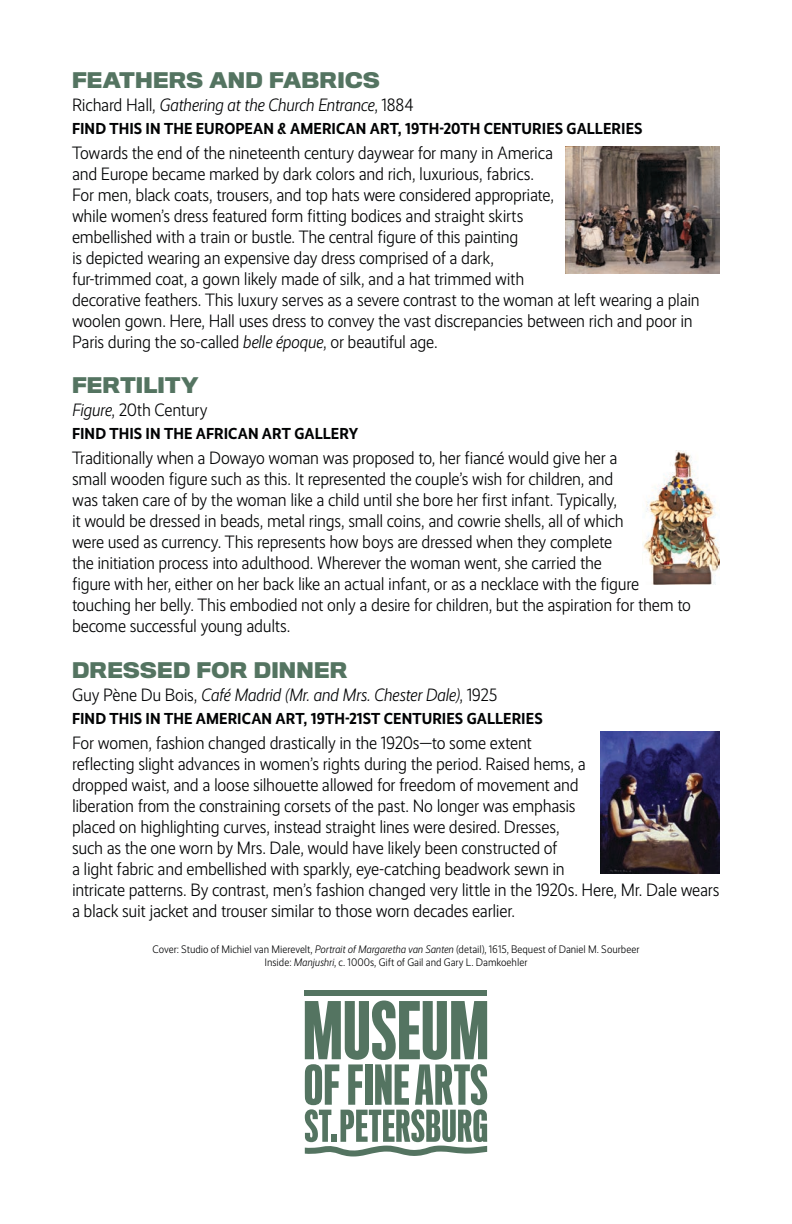
<style>
.page{position:relative;width:792px;height:1224px;background:#fff}
.page>*{position:absolute;margin:0;border:0;box-sizing:border-box;transform-origin:0 0}
.t1{font:700 20px "Titling Gothic FB";letter-spacing:.015em;color:#547461}
.t2{font:300 18px/21px "Realist Narrow";letter-spacing:-.015em;color:#020304}
.t3{font:italic 300 18px "Realist Narrow";letter-spacing:-.015em;color:#020304}
.t4{font:700 16px "Realist Narrow";letter-spacing:.005em;color:#020304}
.t5{font:300 11px/13.2px "Realist Narrow";color:#020304;text-align:center}
.s1{font-style:normal}
.s2{font-style:italic}
</style>
<div class="page">
<div style="left:305px;top:990px;width:182px;height:6px;background:#547461"></div>
<svg style="left:305px;top:1001px;width:182px;height:156px"></svg>
<img style="left:565px;top:147px;width:155px;height:126px">
<img style="left:643px;top:451px;width:77px;height:133px">
<img style="left:601px;top:732px;width:119px;height:141px">
<p class="t1" style="left:72px;top:68px;width:309px">FEATHERS AND FABRICS</p>
<p class="t3" style="left:72px;top:95px;width:343px"><span class="s1">Richard Hall,</span> Gathering at the Church Entrance<span class="s1">, 1884</span></p>
<p class="t4" style="left:72px;top:119px;width:572px">FIND THIS IN THE EUROPEAN &amp; AMERICAN ART, 19TH-20TH CENTURIES GALLERIES</p>
<p class="t2" style="left:72px;top:143px;width:629px">Towards the end of the nineteenth century daywear for many in America<br>and Europe became marked by dark colors and rich, luxurious, fabrics.<br>For men, black coats, trousers, and top hats were considered appropriate,<br>while women’s dress featured form fitting bodices and straight skirts<br>embellished with a train or bustle. The central figure of this painting<br>is depicted wearing an expensive day dress comprised of a dark,<br>fur-trimmed coat, a gown likely made of silk, and a hat trimmed with<br>decorative feathers. This luxury serves as a severe contrast to the woman at left wearing a plain woolen gown. Here, Hall uses dress to convey the vast discrepancies between rich and poor in Paris during the so-called <span class="s2">belle époque</span>, or beautiful age.</p>
<p class="t1" style="left:72px;top:373px;width:128px">FERTILITY</p>
<p class="t2" style="left:72px;top:400px;width:137px"><span class="s2">Figure</span>, 20th Century</p>
<p class="t4" style="left:72px;top:424px;width:288px">FIND THIS IN THE AFRICAN ART GALLERY</p>
<p class="t2" style="left:72px;top:448px;width:621px">Traditionally when a Dowayo woman was proposed to, her fiancé would give her a<br>small wooden figure such as this. It represented the couple’s wish for children, and<br>was taken care of by the woman like a child until she bore her first infant. Typically,<br>it would be dressed in beads, metal rings, small coins, and cowrie shells, all of which<br>were used as currency. This represents how boys are dressed when they complete<br>the initiation process into adulthood. Wherever the woman went, she carried the<br>figure with her, either on her back like an actual infant, or as a necklace with the figure touching her belly. This embodied not only a desire for children, but the aspiration for them to become successful young adults.</p>
<p class="t1" style="left:72px;top:657px;width:277px">DRESSED FOR DINNER</p>
<p class="t3" style="left:72px;top:685px;width:427px"><span class="s1">Guy Pène Du Bois,</span> Café Madrid (Mr. and Mrs. Chester Dale)<span class="s1">, 1925</span></p>
<p class="t4" style="left:72px;top:709px;width:472px">FIND THIS IN THE AMERICAN ART, 19TH-21ST CENTURIES GALLERIES</p>
<p class="t2" style="left:72px;top:732px;width:649px">For women, fashion changed drastically in the 1920s—to some extent<br>reflecting slight advances in women’s rights during the period. Raised hems, a<br>dropped waist, and a loose silhouette allowed for freedom of movement and<br>liberation from the constraining corsets of the past. No longer was emphasis<br>placed on highlighting curves, instead straight lines were desired. Dresses,<br>such as the one worn by Mrs. Dale, would have likely been constructed of<br>a light fabric and embellished with sparkly, eye-catching beadwork sewn in<br>intricate patterns. By contrast, men’s fashion changed very little in the 1920s. Here, Mr. Dale wears a black suit jacket and trouser similar to those worn decades earlier.</p>
<p class="t5" style="left:153px;top:943px;width:488px">Cover: Studio of Michiel van Mierevelt, <span class="s2">Portrait of Margaretha van Santen</span> (detail), 1615, Bequest of Daniel M. Sourbeer<br>Inside: <span class="s2">Manjushri</span>, c. 1000s, Gift of Gail and Gary L. Damkoehler</p>
</div>
